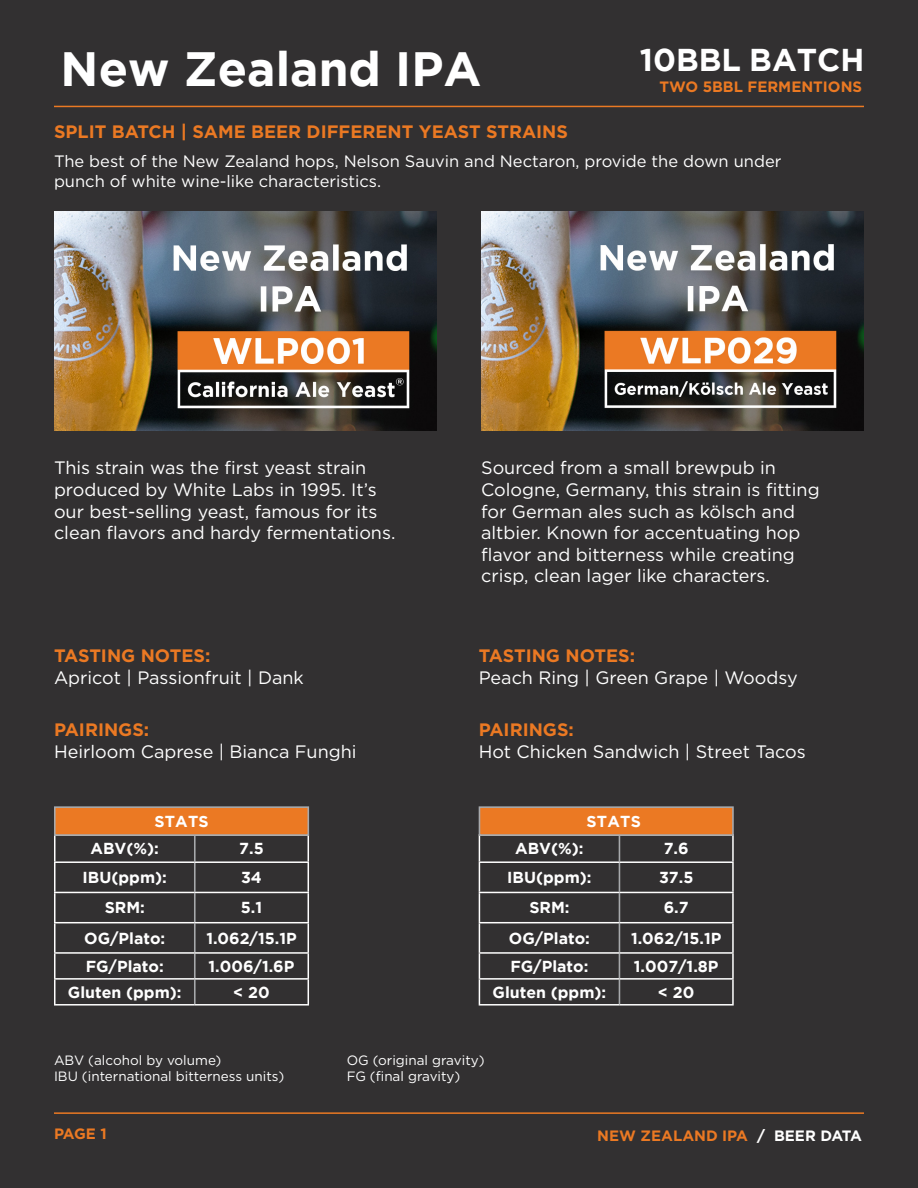
<style>
.page{position:relative;width:918px;height:1188px;background:#323031}
.page>*{position:absolute;margin:0;border:0;box-sizing:border-box;transform-origin:0 0}
.t1{font:700 48px "Gotham";color:#fff}
.t2{font:700 31.5px "Gotham";color:#fff}
.t3{font:18px/21.6px "Gotham";color:#fff}
.t4{font:700 18px "Gotham";color:#eb7923}
.t5{font:16.5px/19.8px "Gotham";color:#fff}
.t6{font:700 15.9px "Gotham";color:#fff}
.t7{font:700 15px "Gotham";color:#eb7923}
.t8{font:13.5px "Gotham";color:#fff}
.s1{color:#fff}
</style>
<div class="page">
<img style="left:481px;top:212px;width:383px;height:218px">
<img style="left:54px;top:212px;width:383px;height:218px">
<hr style="left:54px;top:106px;width:810px;height:1px;background:#eb7923">
<hr style="left:54px;top:1112px;width:810px;height:2px;background:#eb7923">
<hr style="left:194px;top:836px;width:2px;height:25px;background:#a7a9ac">
<hr style="left:194px;top:863px;width:2px;height:29px;background:#a7a9ac">
<hr style="left:194px;top:893px;width:2px;height:29px;background:#a7a9ac">
<hr style="left:194px;top:923px;width:2px;height:29px;background:#a7a9ac">
<hr style="left:194px;top:954px;width:2px;height:24px;background:#a7a9ac">
<hr style="left:194px;top:980px;width:2px;height:24px;background:#a7a9ac">
<hr style="left:54px;top:836px;width:2px;height:25px;background:#fff">
<hr style="left:54px;top:861px;width:141px;height:2px;background:#fff">
<hr style="left:54px;top:863px;width:2px;height:29px;background:#fff">
<hr style="left:195px;top:861px;width:114px;height:2px;background:#fff">
<hr style="left:54px;top:892px;width:141px;height:1px;background:#fff">
<hr style="left:54px;top:893px;width:2px;height:29px;background:#fff">
<hr style="left:195px;top:892px;width:114px;height:1px;background:#fff">
<hr style="left:54px;top:922px;width:141px;height:1px;background:#fff">
<hr style="left:54px;top:923px;width:2px;height:29px;background:#fff">
<hr style="left:195px;top:922px;width:114px;height:1px;background:#fff">
<hr style="left:54px;top:952px;width:141px;height:2px;background:#fff">
<hr style="left:54px;top:954px;width:2px;height:24px;background:#fff">
<hr style="left:195px;top:952px;width:114px;height:2px;background:#fff">
<hr style="left:54px;top:978px;width:141px;height:2px;background:#fff">
<hr style="left:54px;top:980px;width:2px;height:24px;background:#fff">
<hr style="left:195px;top:978px;width:114px;height:2px;background:#fff">
<svg style="left:308px;top:836px;width:1px;height:168px"></svg>
<hr style="left:54px;top:1004px;width:141px;height:2px;background:#fff">
<hr style="left:195px;top:1004px;width:114px;height:2px;background:#fff">
<svg style="left:619px;top:836px;width:1px;height:168px"></svg>
<hr style="left:732px;top:836px;width:2px;height:25px;background:#fff">
<hr style="left:479px;top:861px;width:140px;height:2px;background:#fff">
<hr style="left:619px;top:861px;width:115px;height:2px;background:#fff">
<hr style="left:732px;top:863px;width:2px;height:29px;background:#fff">
<hr style="left:479px;top:892px;width:140px;height:1px;background:#fff">
<hr style="left:619px;top:892px;width:115px;height:1px;background:#fff">
<hr style="left:732px;top:893px;width:2px;height:29px;background:#fff">
<hr style="left:479px;top:922px;width:140px;height:1px;background:#fff">
<hr style="left:619px;top:922px;width:115px;height:1px;background:#fff">
<hr style="left:732px;top:923px;width:2px;height:29px;background:#fff">
<hr style="left:479px;top:952px;width:140px;height:2px;background:#fff">
<hr style="left:619px;top:952px;width:115px;height:2px;background:#fff">
<hr style="left:732px;top:954px;width:2px;height:24px;background:#fff">
<hr style="left:479px;top:978px;width:140px;height:2px;background:#fff">
<svg style="left:479px;top:836px;width:1px;height:168px"></svg>
<hr style="left:619px;top:978px;width:115px;height:2px;background:#fff">
<hr style="left:732px;top:980px;width:2px;height:24px;background:#fff">
<hr style="left:479px;top:1004px;width:140px;height:2px;background:#fff">
<hr style="left:619px;top:1004px;width:115px;height:2px;background:#fff">
<div style="left:54px;top:806px;width:255px;height:30px;background:#eb7923;border:2px solid #a7a9ac"></div>
<div style="left:479px;top:806px;width:255px;height:30px;background:#eb7923;border:2px solid #a7a9ac"></div>
<p class="t1" style="left:60px;top:41px;width:423px">New Zealand IPA</p>
<p class="t4" style="left:54px;top:120px;width:516px">SPLIT BATCH | SAME BEER DIFFERENT YEAST STRAINS</p>
<p class="t2" style="left:640px;top:42px;width:226px">10BBL BATCH</p>
<p class="t7" style="left:659px;top:77px;width:204px">TWO 5BBL FERMENTIONS</p>
<p class="t5" style="left:54px;top:151px;width:729px">The best of the New Zealand hops, Nelson Sauvin and Nectaron, provide the down under punch of white wine-like characteristics.</p>
<p class="t3" style="left:54px;top:457px;width:343px">This strain was the first yeast strain produced by White Labs in 1995. It’s our best-selling yeast, famous for its clean flavors and hardy fermentations.</p>
<p class="t3" style="left:481px;top:457px;width:340px">Sourced from a small brewpub in Cologne, Germany, this strain is fitting for German ales such as kölsch and altbier. Known for accentuating hop flavor and bitterness while creating crisp, clean lager like characters.</p>
<p class="t4" style="left:54px;top:644px;width:158px">TASTING NOTES:</p>
<p class="t3" style="left:54px;top:666px;width:251px">Apricot | Passionfruit | Dank</p>
<p class="t4" style="left:54px;top:718px;width:97px">PAIRINGS:</p>
<p class="t3" style="left:54px;top:740px;width:304px">Heirloom Caprese | Bianca Funghi</p>
<p class="t4" style="left:479px;top:644px;width:158px">TASTING NOTES:</p>
<p class="t3" style="left:479px;top:666px;width:321px">Peach Ring | Green Grape | Woodsy</p>
<p class="t4" style="left:479px;top:718px;width:97px">PAIRINGS:</p>
<p class="t3" style="left:479px;top:740px;width:329px">Hot Chicken Sandwich | Street Tacos</p>
<p class="t6" style="left:154px;top:812px;width:56px">STATS</p>
<p class="t6" style="left:587px;top:812px;width:56px">STATS</p>
<p class="t6" style="left:91px;top:840px;width:70px">ABV(%):</p>
<p class="t6" style="left:239px;top:840px;width:26px">7.5</p>
<p class="t6" style="left:83px;top:868px;width:86px">IBU(ppm):</p>
<p class="t6" style="left:241px;top:868px;width:22px">34</p>
<p class="t6" style="left:105px;top:899px;width:42px">SRM:</p>
<p class="t6" style="left:241px;top:899px;width:23px">5.1</p>
<p class="t6" style="left:84px;top:929px;width:83px">OG/Plato:</p>
<p class="t6" style="left:206px;top:929px;width:92px">1.062/15.1P</p>
<p class="t6" style="left:86px;top:957px;width:80px">FG/Plato:</p>
<p class="t6" style="left:209px;top:957px;width:87px">1.006/1.6P</p>
<p class="t6" style="left:68px;top:983px;width:115px">Gluten (ppm):</p>
<p class="t6" style="left:233px;top:983px;width:38px">&lt; 20</p>
<p class="t8" style="left:54px;top:1051px;width:169px">ABV (alcohol by volume)</p>
<p class="t8" style="left:54px;top:1068px;width:232px">IBU (international bitterness units)</p>
<p class="t6" style="left:515px;top:840px;width:70px">ABV(%):</p>
<p class="t6" style="left:664px;top:840px;width:26px">7.6</p>
<p class="t6" style="left:507px;top:868px;width:86px">IBU(ppm):</p>
<p class="t6" style="left:659px;top:868px;width:36px">37.5</p>
<p class="t6" style="left:529px;top:899px;width:42px">SRM:</p>
<p class="t6" style="left:664px;top:899px;width:26px">6.7</p>
<p class="t6" style="left:509px;top:929px;width:83px">OG/Plato:</p>
<p class="t6" style="left:631px;top:929px;width:92px">1.062/15.1P</p>
<p class="t6" style="left:510px;top:957px;width:80px">FG/Plato:</p>
<p class="t6" style="left:634px;top:957px;width:86px">1.007/1.8P</p>
<p class="t6" style="left:493px;top:983px;width:115px">Gluten (ppm):</p>
<p class="t6" style="left:658px;top:983px;width:38px">&lt; 20</p>
<p class="t8" style="left:347px;top:1051px;width:139px">OG (original gravity)</p>
<p class="t8" style="left:347px;top:1068px;width:115px">FG (final gravity)</p>
<p class="t7" style="left:54px;top:1123px;width:54px">PAGE 1</p>
<p class="t7" style="left:597px;top:1126px;width:266px">NEW ZEALAND IPA <span class="s1">/ BEER DATA</span></p>
</div>
